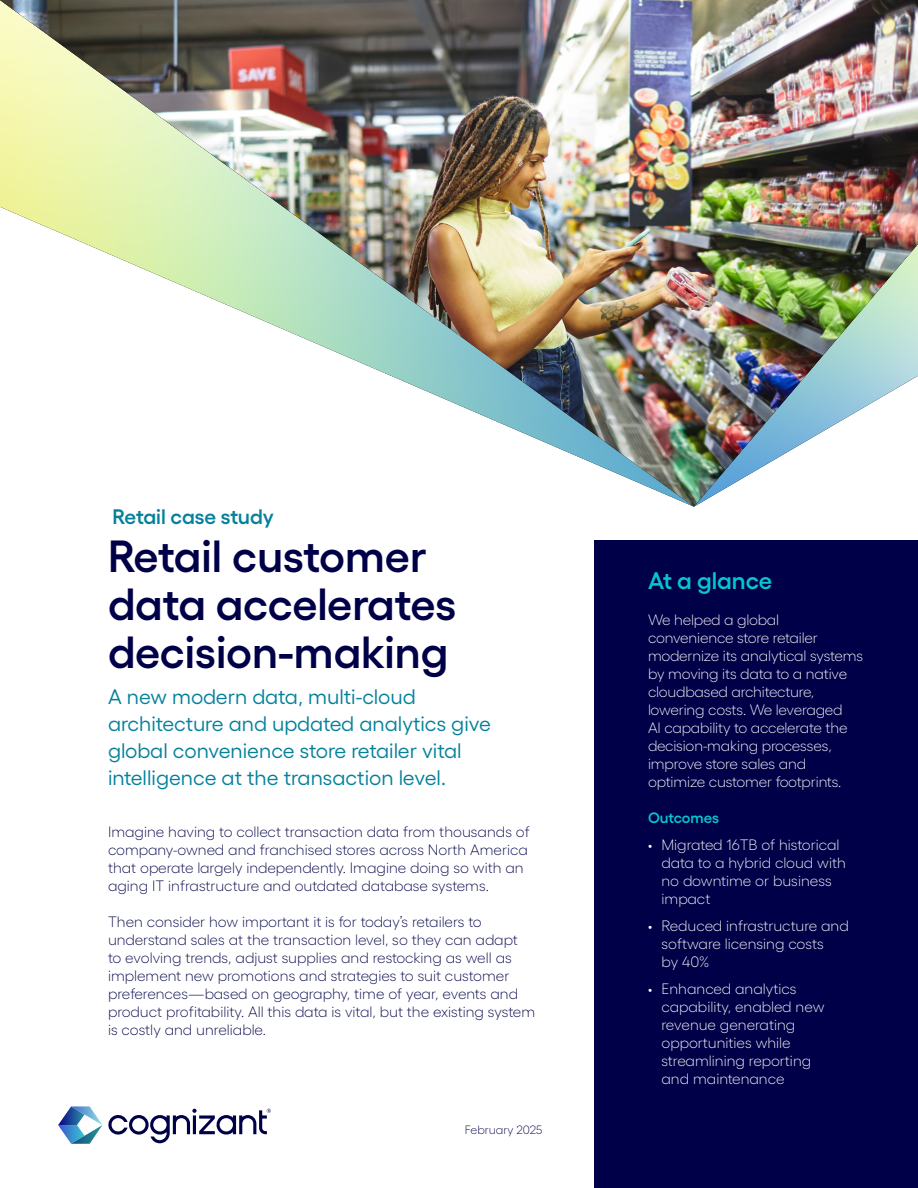
<style>
.page{position:relative;width:918px;height:1188px;background:#fff}
.page>*{position:absolute;margin:0;border:0;box-sizing:border-box;transform-origin:0 0}
.t1{font:600 45px/48px "Gellix";color:#000048}
.t2{font:600 24px "Gellix";letter-spacing:-.005em;color:#06c7cc}
.t3{font:21px/27px "Gellix";color:#05819b}
.t4{font:600 21px "Gellix";letter-spacing:-.005em;color:#05819b}
.t5{font:300 15px/18px "Gellix";color:#000048}
.t6{font:300 15px/18px "Gellix";letter-spacing:-.01em;color:#fff}
.t7{font:600 15px "Gellix";color:#06c7cc}
.t8{font:300 12px "Gellix";letter-spacing:-.005em;color:#000048}
</style>
<div class="page">
<div style="left:594px;top:540px;width:324px;height:648px;background:#000048"></div>
<svg style="left:58px;top:1106px;width:213px;height:38px"></svg>
<img style="left:0;top:0;width:918px;height:507px">
<h3 class="t4" style="left:113px;top:501px;width:163px">Retail case study</h3>
<h1 class="t1" style="left:108px;top:528px;width:350px">Retail customer data accelerates decision-making</h1>
<h3 class="t3" style="left:108px;top:681px;width:385px">A new modern data, multi-cloud architecture and updated analytics give global convenience store retailer vital intelligence at the transaction level.</h3>
<p class="t5" style="left:108px;top:822px;width:423px">Imagine having to collect transaction data from thousands of company-owned and franchised stores across North America that operate largely independently. Imagine doing so with an aging IT infrastructure and outdated database systems.</p>
<p class="t5" style="left:108px;top:912px;width:429px">Then consider how important it is for today’s retailers to understand sales at the transaction level, so they can adapt<br>to evolving trends, adjust supplies and restocking as well as implement new promotions and strategies to suit customer preferences—based on geography, time of year, events and product profitability. All this data is vital, but the existing system is costly and unreliable.</p>
<p class="t8" style="left:465px;top:1121px;width:79px">February 2025</p>
<h2 class="t2" style="left:648px;top:562px;width:126px">At a glance</h2>
<p class="t6" style="left:648px;top:609px;width:217px">We helped a global convenience store retailer modernize its analytical systems by moving its data to a native cloudbased architecture, lowering costs. We leveraged<br>AI capability to accelerate the decision-making processes, improve store sales and optimize customer footprints.</p>
<p class="t7" style="left:648px;top:806px;width:73px">Outcomes</p>
<p class="t6" style="left:662px;top:834px;width:186px;text-indent:-14px">• Migrated 16TB of historical data to a hybrid cloud with no downtime or business impact</p>
<p class="t6" style="left:662px;top:915px;width:189px;text-indent:-14px">• Reduced infrastructure and software licensing costs<br>by 40%</p>
<p class="t6" style="left:662px;top:978px;width:164px;text-indent:-14px">• Enhanced analytics capability, enabled new revenue generating opportunities while streamlining reporting and maintenance</p>
</div>
